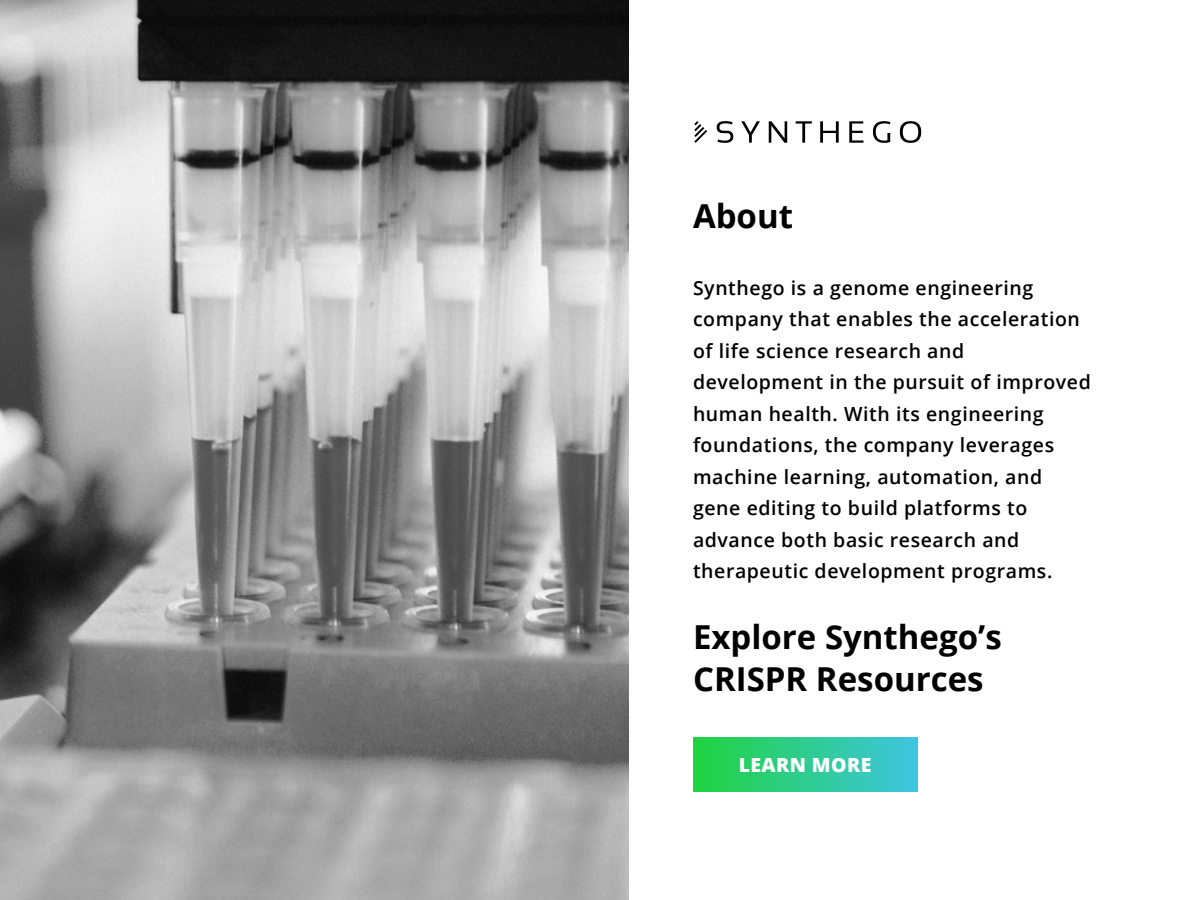
<style>
.page{position:relative;width:1200px;height:900px;background:#fff}
.page>*{position:absolute;margin:0;border:0;box-sizing:border-box;transform-origin:0 0}
.t1{font:700 33px/42px "Open Sans";color:#000}
.t2{font:600 19.5px/31.5px "Open Sans";letter-spacing:.03em;color:#000}
.t3{font:800 19.5px "Open Sans";letter-spacing:.02em;color:#fff}
</style>
<div class="page">
<div style="left:693px;top:737px;width:224px;height:55px;background:linear-gradient(to right,#20d340,#3ec5e0)"></div>
<img style="left:0;top:0;width:628px;height:900px">
<svg style="left:769px;top:121px;width:18px;height:22px"></svg>
<svg style="left:900px;top:121px;width:21px;height:22px"></svg>
<svg style="left:820px;top:121px;width:19px;height:22px"></svg>
<svg style="left:849px;top:121px;width:15px;height:22px"></svg>
<svg style="left:717px;top:121px;width:16px;height:22px"></svg>
<svg style="left:873px;top:121px;width:17px;height:22px"></svg>
<svg style="left:741px;top:121px;width:19px;height:22px"></svg>
<svg style="left:796px;top:121px;width:16px;height:22px"></svg>
<svg style="left:694px;top:121px;width:13px;height:22px"></svg>
<h1 class="t1" style="left:693px;top:194px;width:102px">About</h1>
<p class="t2" style="left:693px;top:271px;width:399px">Synthego is a genome engineering company that enables the acceleration of life science research and development in the pursuit of improved human health. With its engineering foundations, the company leverages machine learning, automation, and gene editing to build platforms to advance both basic research and therapeutic development programs.</p>
<h1 class="t1" style="left:693px;top:615px;width:310px">Explore Synthego’s<br>CRISPR Resources</h1>
<p class="t3" style="left:739px;top:750px;width:134px">LEARN MORE</p>
</div>
